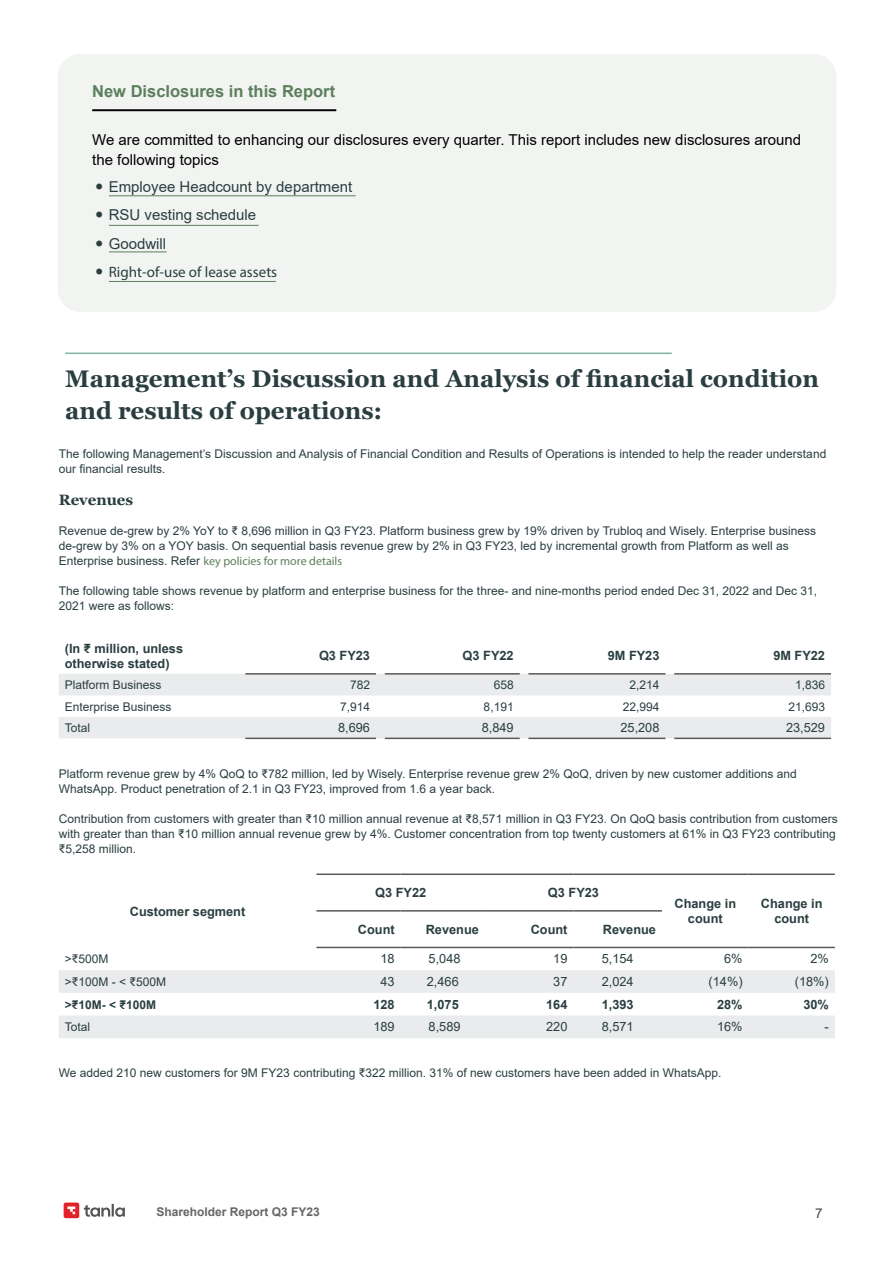
<style>
.page{position:relative;width:893px;height:1263px;background:#fff}
.page>*{position:absolute;margin:0;border:0;box-sizing:border-box;transform-origin:0 0}
.t1{font:700 24px/32.4px "Georgia";color:#2a3e40}
.t2{font:700 16.5px "Arial";color:#5c7f5c}
.t3{font:15px/19.8px "Arial";color:#000}
.t4{font:15px/28.5px "Arial";color:#2a3e40}
.t5{font:15px "Myriad Pro";color:#2a3e40}
.t6{font:700 15px "Georgia";color:#2a3e40}
.t7{font:13.5px "Arial";color:#434343}
.t8{font:700 12.75px/15.3px "Arial";color:#2a3e40;text-align:center}
.t9{font:12.75px "Arial";color:#2a3e40}
.t10{font:12px/15px "Arial";color:#2a3e40}
.t11{font:12px "Myriad Pro";color:#5c7f5c}
.t12{font:700 12px "Arial";color:#666}
.t13{font:700 12px "Arial";color:#2a3e40}
.s1{font-family:"Arial";color:#2a3e40}
</style>
<div class="page">
<div style="left:58px;top:54px;width:778px;height:258px;background:#f2f4f2;border-radius:23px"></div>
<hr style="left:92px;top:109px;width:244px;height:2px;background:#000">
<svg style="left:59px;top:674px;width:772px;height:64px;fill:#e9ebec"></svg>
<hr style="left:245px;top:738px;width:131px;height:1px;background:#595959">
<hr style="left:385px;top:738px;width:135px;height:1px;background:#595959">
<hr style="left:528px;top:738px;width:137px;height:1px;background:#595959">
<hr style="left:674px;top:738px;width:157px;height:1px;background:#595959">
<hr style="left:245px;top:673px;width:131px;height:2px;background:#595959">
<hr style="left:385px;top:673px;width:135px;height:2px;background:#595959">
<hr style="left:528px;top:673px;width:137px;height:2px;background:#595959">
<hr style="left:674px;top:673px;width:157px;height:2px;background:#595959">
<svg style="left:59px;top:970px;width:776px;height:68px;fill:#e9ebec"></svg>
<hr style="left:316px;top:947px;width:85px;height:1px;background:#595959">
<hr style="left:485px;top:947px;width:88px;height:1px;background:#595959">
<hr style="left:401px;top:947px;width:84px;height:1px;background:#595959">
<hr style="left:573px;top:947px;width:89px;height:1px;background:#595959">
<hr style="left:662px;top:873px;width:87px;height:2px;background:#595959">
<hr style="left:662px;top:947px;width:87px;height:1px;background:#595959">
<hr style="left:749px;top:873px;width:86px;height:2px;background:#595959">
<hr style="left:749px;top:947px;width:86px;height:1px;background:#595959">
<hr style="left:316px;top:873px;width:85px;height:2px;background:#595959">
<hr style="left:401px;top:873px;width:84px;height:2px;background:#595959">
<hr style="left:316px;top:910px;width:85px;height:1px;background:#595959">
<hr style="left:401px;top:910px;width:84px;height:1px;background:#595959">
<hr style="left:485px;top:873px;width:88px;height:2px;background:#595959">
<hr style="left:573px;top:873px;width:89px;height:2px;background:#595959">
<hr style="left:485px;top:910px;width:88px;height:1px;background:#595959">
<hr style="left:573px;top:910px;width:89px;height:1px;background:#595959">
<hr style="left:65px;top:353px;width:607px;height:1px;background:#81b5a0">
<hr style="left:109px;top:195px;width:247px;height:1px;background:#5c7f5c">
<hr style="left:109px;top:225px;width:150px;height:1px;background:#5c7f5c">
<hr style="left:109px;top:251px;width:58px;height:1px;background:#5c7f5c">
<hr style="left:109px;top:281px;width:167px;height:1px;background:#5c7f5c">
<svg style="left:64px;top:1202px;width:61px;height:16px"></svg>
<h2 class="t2" style="left:92px;top:79px;width:244px">New Disclosures in this Report</h2>
<p class="t3" style="left:92px;top:130px;width:710px">We are committed to enhancing our disclosures every quarter. This report includes new disclosures around the following topics</p>
<p class="t4" style="left:109px;top:172px;width:245px">Employee Headcount by department<br>RSU vesting schedule<br>Goodwill</p>
<p class="t5" style="left:109px;top:263px;width:170px">Right-of-use of lease assets</p>
<h1 class="t1" style="left:65px;top:362px;width:755px">Management’s Discussion and Analysis of financial condition and results of operations:</h1>
<p class="t10" style="left:59px;top:446px;width:769px">The following Management’s Discussion and Analysis of Financial Condition and Results of Operations is intended to help the reader understand our financial results.</p>
<p class="t6" style="left:59px;top:490px;width:76px">Revenues</p>
<p class="t10" style="left:59px;top:523px;width:759px">Revenue de-grew by 2% YoY to ₹ 8,696 million in Q3 FY23. Platform business grew by 19% driven by Trubloq and Wisely. Enterprise business de-grew by 3% on a YOY basis. On sequential basis revenue grew by 2% in Q3 FY23, led by incremental growth from Platform as well as</p>
<p class="t11" style="left:59px;top:554px;width:285px"><span class="s1">Enterprise business. Refer</span> key policies for more details</p>
<p class="t10" style="left:59px;top:583px;width:760px">The following table shows revenue by platform and enterprise business for the three- and nine-months period ended Dec 31, 2022 and Dec 31,<br>2021 were as follows:</p>
<p class="t8" style="left:65px;top:640px;width:120px;text-align:left">(In ₹ million, unless otherwise stated)</p>
<p class="t8" style="left:319px;top:648px;width:53px">Q3 FY23</p>
<p class="t8" style="left:463px;top:648px;width:53px">Q3 FY22</p>
<p class="t8" style="left:608px;top:648px;width:53px">9M FY23</p>
<p class="t8" style="left:773px;top:648px;width:53px">9M FY22</p>
<p class="t10" style="left:65px;top:677px;width:98px">Platform Business</p>
<p class="t10" style="left:350px;top:677px;width:22px">782</p>
<p class="t10" style="left:494px;top:677px;width:22px">658</p>
<p class="t10" style="left:629px;top:677px;width:32px">2,214</p>
<p class="t10" style="left:795px;top:677px;width:32px">1,836</p>
<p class="t10" style="left:65px;top:699px;width:108px">Enterprise Business</p>
<p class="t10" style="left:340px;top:699px;width:32px">7,914</p>
<p class="t10" style="left:484px;top:699px;width:32px">8,191</p>
<p class="t10" style="left:623px;top:699px;width:38px">22,994</p>
<p class="t10" style="left:788px;top:699px;width:38px">21,693</p>
<p class="t10" style="left:65px;top:720px;width:27px">Total</p>
<p class="t9" style="left:338px;top:719px;width:33px">8,696</p>
<p class="t9" style="left:482px;top:719px;width:33px">8,849</p>
<p class="t9" style="left:620px;top:719px;width:40px">25,208</p>
<p class="t9" style="left:786px;top:719px;width:40px">23,529</p>
<p class="t10" style="left:59px;top:766px;width:740px">Platform revenue grew by 4% QoQ to ₹782 million, led by Wisely. Enterprise revenue grew 2% QoQ, driven by new customer additions and<br>WhatsApp. Product penetration of 2.1 in Q3 FY23, improved from 1.6 a year back.</p>
<p class="t10" style="left:59px;top:811px;width:780px">Contribution from customers with greater than ₹10 million annual revenue at ₹8,571 million in Q3 FY23. On QoQ basis contribution from customers with greater than than ₹10 million annual revenue grew by 4%. Customer concentration from top twenty customers at 61% in Q3 FY23 contributing ₹5,258 million.</p>
<p class="t8" style="left:130px;top:903px;width:117px">Customer segment</p>
<p class="t8" style="left:375px;top:885px;width:53px">Q3 FY22</p>
<p class="t8" style="left:548px;top:885px;width:53px">Q3 FY23</p>
<p class="t8" style="left:358px;top:922px;width:38px">Count</p>
<p class="t8" style="left:426px;top:922px;width:55px">Revenue</p>
<p class="t8" style="left:531px;top:922px;width:38px">Count</p>
<p class="t8" style="left:603px;top:922px;width:55px">Revenue</p>
<p class="t8" style="left:674px;top:896px;width:63px">Change in count</p>
<p class="t8" style="left:761px;top:896px;width:63px">Change in count</p>
<p class="t10" style="left:65px;top:951px;width:45px">&gt;₹500M</p>
<p class="t9" style="left:380px;top:950px;width:16px">18</p>
<p class="t9" style="left:429px;top:950px;width:33px">5,048</p>
<p class="t9" style="left:553px;top:950px;width:16px">19</p>
<p class="t9" style="left:602px;top:950px;width:33px">5,154</p>
<p class="t9" style="left:724px;top:950px;width:20px">6%</p>
<p class="t9" style="left:810px;top:950px;width:20px">2%</p>
<p class="t10" style="left:65px;top:974px;width:103px">&gt;₹100M - &lt; ₹500M</p>
<p class="t9" style="left:380px;top:973px;width:16px">43</p>
<p class="t9" style="left:427px;top:973px;width:33px">2,466</p>
<p class="t9" style="left:553px;top:973px;width:16px">37</p>
<p class="t9" style="left:602px;top:973px;width:33px">2,024</p>
<p class="t9" style="left:709px;top:973px;width:36px">(14%)</p>
<p class="t9" style="left:795px;top:973px;width:36px">(18%)</p>
<p class="t13" style="left:65px;top:996px;width:93px">&gt;₹10M- &lt; ₹100M</p>
<p class="t8" style="left:373px;top:997px;width:23px">128</p>
<p class="t8" style="left:427px;top:997px;width:33px">1,075</p>
<p class="t8" style="left:546px;top:997px;width:23px">164</p>
<p class="t8" style="left:602px;top:997px;width:33px">1,393</p>
<p class="t8" style="left:717px;top:997px;width:27px">28%</p>
<p class="t8" style="left:803px;top:997px;width:27px">30%</p>
<p class="t10" style="left:65px;top:1019px;width:27px">Total</p>
<p class="t9" style="left:373px;top:1018px;width:23px">189</p>
<p class="t9" style="left:429px;top:1018px;width:33px">8,589</p>
<p class="t9" style="left:546px;top:1018px;width:23px">220</p>
<p class="t9" style="left:602px;top:1018px;width:33px">8,571</p>
<p class="t9" style="left:717px;top:1018px;width:27px">16%</p>
<p class="t9" style="left:825px;top:1018px;width:6px">-</p>
<p class="t10" style="left:59px;top:1065px;width:664px">We added 210 new customers for 9M FY23 contributing ₹322 million. 31% of new customers have been added in WhatsApp.</p>
<p class="t12" style="left:156px;top:1203px;width:165px">Shareholder Report Q3 FY23</p>
<p class="t7" style="left:815px;top:1204px;width:9px">7</p>
</div>
